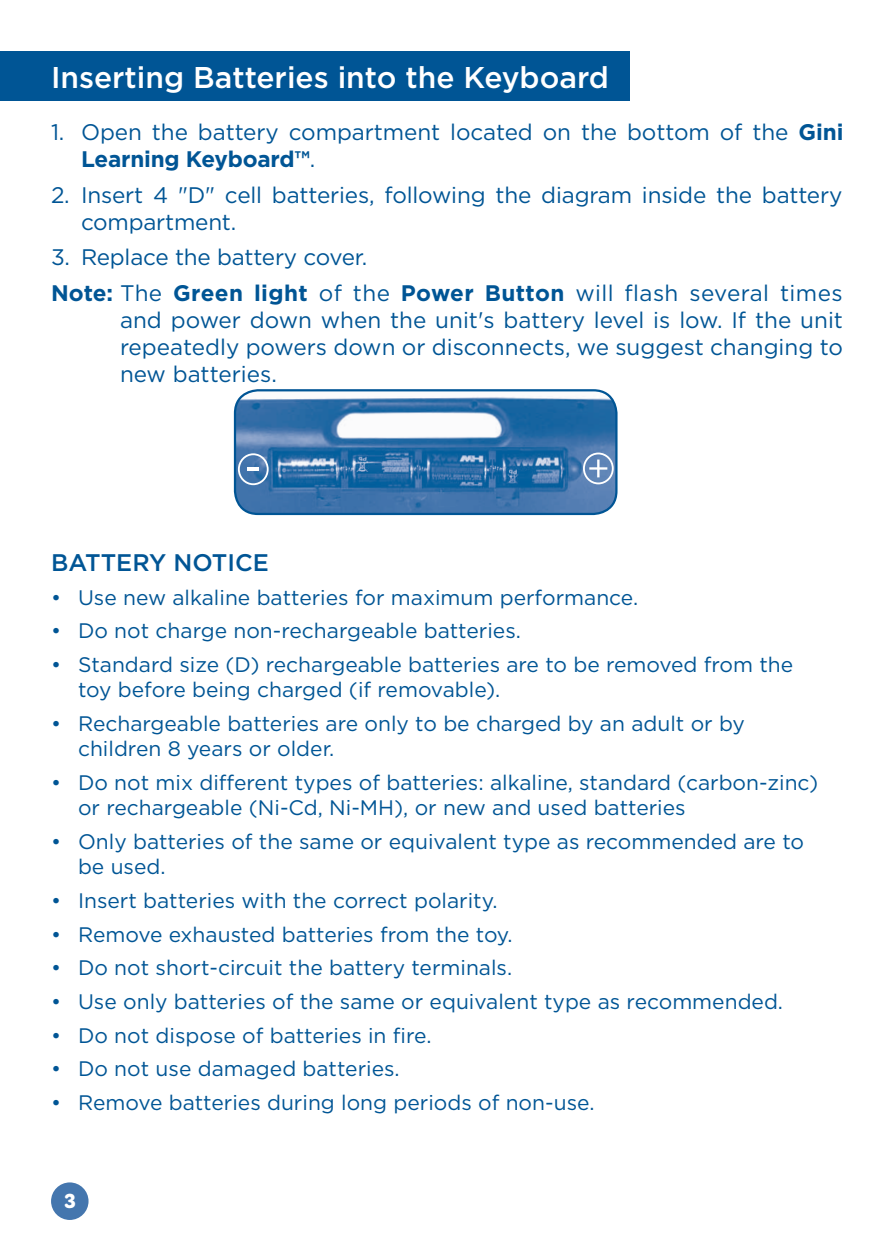
<style>
.page{position:relative;width:893px;height:1259px;background:#fff}
.page>*{position:absolute;margin:0;border:0;box-sizing:border-box;transform-origin:0 0}
.t1{font:500 30px "Gotham HTF";color:#fff}
.t2{font:500 24px "Gotham HTF";color:#005595}
.t3{font:22.5px/27px "Gotham HTF";letter-spacing:-.005em;color:#005595}
.t4{font:21px/25.2px "Gotham HTF";color:#005595}
.t5{font:700 20.1px "AG Book Rounded";color:#fff}
.s1{font-weight:700}
</style>
<div class="page">
<div style="left:51px;top:1182px;width:38px;height:38px;background:#4476ae;border-radius:50%"></div>
<div style="left:0;top:52px;width:629px;height:49px;background:#005595"></div>
<img style="left:235px;top:390px;width:381px;height:124px">
<div style="left:234px;top:389px;width:383px;height:126px;border:2px solid #005595;border-radius:23px"></div>
<div style="left:238px;top:453px;width:31px;height:32px;border:2px solid #fff;border-radius:50%"></div>
<svg style="left:247px;top:468px;width:12px;height:3px"></svg>
<svg style="left:589px;top:459px;width:18px;height:18px"></svg>
<div style="left:583px;top:452px;width:31px;height:32px;border:2px solid #fff;border-radius:50%"></div>
<h1 class="t1" style="left:51px;top:60px;width:560px">Inserting Batteries into the Keyboard</h1>
<p class="t3" style="left:81px;top:118px;width:764px;text-indent:-30px">1. Open the battery compartment located on the bottom of the <span class="s1">Gini<br>Learning Keyboard™</span>.</p>
<p class="t3" style="left:81px;top:181px;width:763px;text-indent:-30px">2. Insert 4 "D" cell batteries, following the diagram inside the battery compartment.</p>
<p class="t3" style="left:51px;top:239px;width:793px;line-height:35.4px">3. Replace the battery cover.<br><span class="s1">Note:</span> The <span class="s1">Green light</span> of the <span class="s1">Power Button</span> will flash several times</p>
<p class="t3" style="left:120px;top:306px;width:724px;text-align:justify">and power down when the unit's battery level is low. If the unit repeatedly powers down or disconnects, we suggest changing to new batteries.</p>
<p class="t2" style="left:51px;top:549px;width:219px">BATTERY NOTICE</p>
<p class="t4" style="left:51px;top:584px;width:589px">• Use new alkaline batteries for maximum performance.</p>
<p class="t4" style="left:51px;top:618px;width:471px">• Do not charge non-rechargeable batteries.</p>
<p class="t4" style="left:78px;top:652px;width:717px;text-indent:-27px">• Standard size (D) rechargeable batteries are to be removed from the toy before being charged (if removable).</p>
<p class="t4" style="left:78px;top:711px;width:668px;text-indent:-27px">• Rechargeable batteries are only to be charged by an adult or by children 8 years or older.</p>
<p class="t4" style="left:78px;top:769px;width:742px;text-indent:-27px">• Do not mix different types of batteries: alkaline, standard (carbon-zinc) or rechargeable (Ni-Cd, Ni-MH), or new and used batteries</p>
<p class="t4" style="left:78px;top:828px;width:728px;text-indent:-27px">• Only batteries of the same or equivalent type as recommended are to be used.</p>
<p class="t4" style="left:51px;top:887px;width:448px">• Insert batteries with the correct polarity.</p>
<p class="t4" style="left:51px;top:921px;width:463px">• Remove exhausted batteries from the toy.</p>
<p class="t4" style="left:51px;top:955px;width:463px">• Do not short-circuit the battery terminals.</p>
<p class="t4" style="left:51px;top:988px;width:734px">• Use only batteries of the same or equivalent type as recommended.</p>
<p class="t4" style="left:51px;top:1022px;width:382px">• Do not dispose of batteries in fire.</p>
<p class="t4" style="left:51px;top:1056px;width:350px">• Do not use damaged batteries.</p>
<p class="t4" style="left:51px;top:1089px;width:545px">• Remove batteries during long periods of non-use.</p>
<p class="t5" style="left:64px;top:1189px;width:14px">3</p>
</div>
